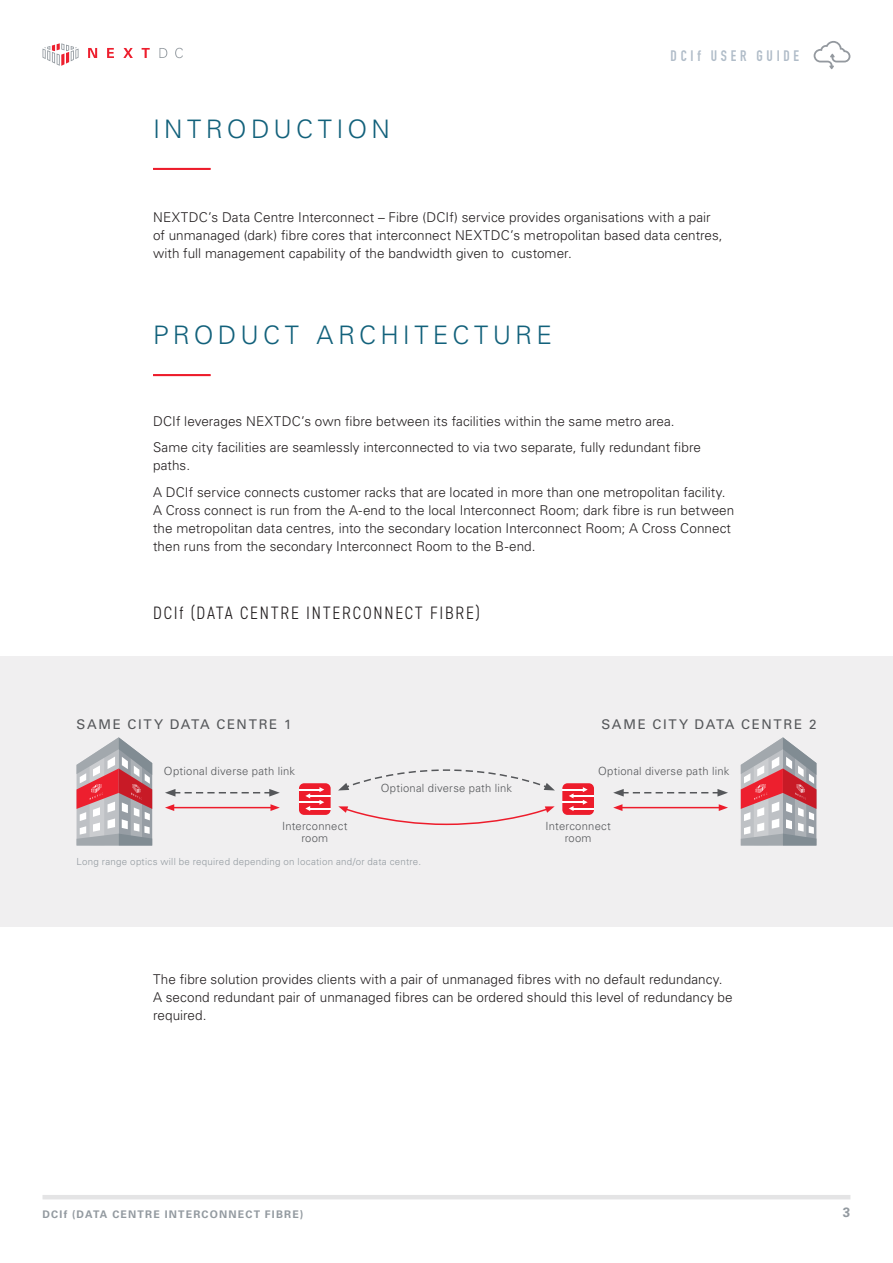
<style>
.page{position:relative;width:893px;height:1263px;background:#fff}
.page>*{position:absolute;margin:0;border:0;box-sizing:border-box;transform-origin:0 0}
.t1{font:300 25.5px "Univers LT Std";letter-spacing:.165em;color:#12617b}
.t2{font:300 condensed 18px "DIN2014";letter-spacing:.1em;color:#231f20}
.t3{font:15px "DIN Engschrift Std";letter-spacing:.245em;color:#b0bcc8}
.t4{font:300 13.5px/18px "Univers LT Std";letter-spacing:.005em;color:#231f20}
.t5{font:700 13.5px "Univers LT Std";color:#939aa0}
.t6{font:13.35px "Univers LT Std";letter-spacing:.125em;color:#55575a}
.t7{font:300 11.25px/12px "Univers LT Std";letter-spacing:.02em;color:#55575a;text-align:center}
.t8{font:700 10.5px "Univers LT Std";letter-spacing:.115em;color:#939aa0}
.t9{font:300 9.75px "Univers LT Std";letter-spacing:.03em;color:#939aa0}
</style>
<div class="page">
<hr style="left:43px;top:1195px;width:807px;height:4px;background:#e4e4e5">
<hr style="left:153px;top:168px;width:57px;height:2px;background:#ed1c2b">
<svg style="left:88px;top:48px;width:9px;height:10px"></svg>
<svg style="left:107px;top:48px;width:7px;height:10px"></svg>
<svg style="left:123px;top:48px;width:10px;height:10px"></svg>
<svg style="left:142px;top:48px;width:8px;height:10px"></svg>
<svg style="left:159px;top:48px;width:8px;height:10px"></svg>
<svg style="left:175px;top:48px;width:8px;height:10px"></svg>
<svg style="left:43px;top:43px;width:36px;height:23px"></svg>
<svg style="left:814px;top:41px;width:36px;height:28px"></svg>
<div style="left:0;top:656px;width:893px;height:271px;background:#f0eff0"></div>
<hr style="left:153px;top:374px;width:57px;height:2px;background:#ed1c2b">
<svg style="left:77px;top:737px;width:75px;height:108px"></svg>
<svg style="left:741px;top:737px;width:75px;height:108px"></svg>
<svg style="left:338px;top:769px;width:217px;height:21px"></svg>
<svg style="left:338px;top:806px;width:217px;height:20px"></svg>
<div style="left:299px;top:783px;width:32px;height:32px;background:#ed1c2b;border-radius:5px"></div>
<svg style="left:299px;top:787px;width:32px;height:24px"></svg>
<div style="left:562px;top:783px;width:32px;height:32px;background:#ed1c2b;border-radius:5px"></div>
<svg style="left:562px;top:787px;width:32px;height:24px"></svg>
<svg style="left:613px;top:789px;width:115px;height:7px"></svg>
<svg style="left:165px;top:789px;width:115px;height:7px"></svg>
<hr style="left:620px;top:807px;width:101px;height:1px;background:#ed1c2b">
<svg style="left:613px;top:804px;width:9px;height:7px"></svg>
<svg style="left:719px;top:804px;width:9px;height:7px"></svg>
<hr style="left:172px;top:807px;width:101px;height:1px;background:#ed1c2b">
<svg style="left:165px;top:804px;width:9px;height:7px"></svg>
<svg style="left:270px;top:804px;width:10px;height:7px"></svg>
<h1 class="t1" style="left:153px;top:113px;width:238px">INTRODUCTION</h1>
<p class="t3" style="left:671px;top:47px;width:130px">DCIf USER GUIDE</p>
<p class="t4" style="left:153px;top:209px;width:571px">NEXTDC’s Data Centre Interconnect – Fibre (DCIf) service provides organisations with a pair of unmanaged (dark) fibre cores that interconnect NEXTDC’s metropolitan based data centres, with full management capability of the bandwidth given to customer.</p>
<h1 class="t1" style="left:153px;top:319px;width:400px">PRODUCT ARCHITECTURE</h1>
<p class="t4" style="left:153px;top:408px;width:549px;line-height:26.5px">DCIf leverages NEXTDC’s own fibre between its facilities within the same metro area.<br>Same city facilities are seamlessly interconnected to via two separate, fully redundant fibre</p>
<p class="t4" style="left:153px;top:452px;width:574px;line-height:26.5px">paths.<br>A DCIf service connects customer racks that are located in more than one metropolitan facility.</p>
<p class="t4" style="left:153px;top:501px;width:583px">A Cross connect is run from the A-end to the local Interconnect Room; dark fibre is run between the metropolitan data centres, into the secondary location Interconnect Room; A Cross Connect then runs from the secondary Interconnect Room to the B-end.</p>
<h2 class="t2" style="left:153px;top:602px;width:328px">DCIf (DATA CENTRE INTERCONNECT FIBRE)</h2>
<p class="t6" style="left:77px;top:716px;width:217px">SAME CITY DATA CENTRE 1</p>
<p class="t6" style="left:601px;top:716px;width:217px">SAME CITY DATA CENTRE 2</p>
<p class="t7" style="left:164px;top:765px;width:133px">Optional diverse path link</p>
<p class="t7" style="left:598px;top:765px;width:133px">Optional diverse path link</p>
<p class="t7" style="left:282px;top:820px;width:67px">Interconnect room</p>
<p class="t7" style="left:381px;top:782px;width:133px">Optional diverse path link</p>
<p class="t9" style="left:77px;top:856px;width:346px">Long range optics will be required depending on location and/or data centre.</p>
<p class="t7" style="left:545px;top:820px;width:67px">Interconnect room</p>
<p class="t4" style="left:153px;top:970px;width:581px">The fibre solution provides clients with a pair of unmanaged fibres with no default redundancy.<br>A second redundant pair of unmanaged fibres can be ordered should this level of redundancy be required.</p>
<p class="t8" style="left:43px;top:1208px;width:262px">DCIf (DATA CENTRE INTERCONNECT FIBRE)</p>
<p class="t5" style="left:843px;top:1204px;width:9px">3</p>
</div>
